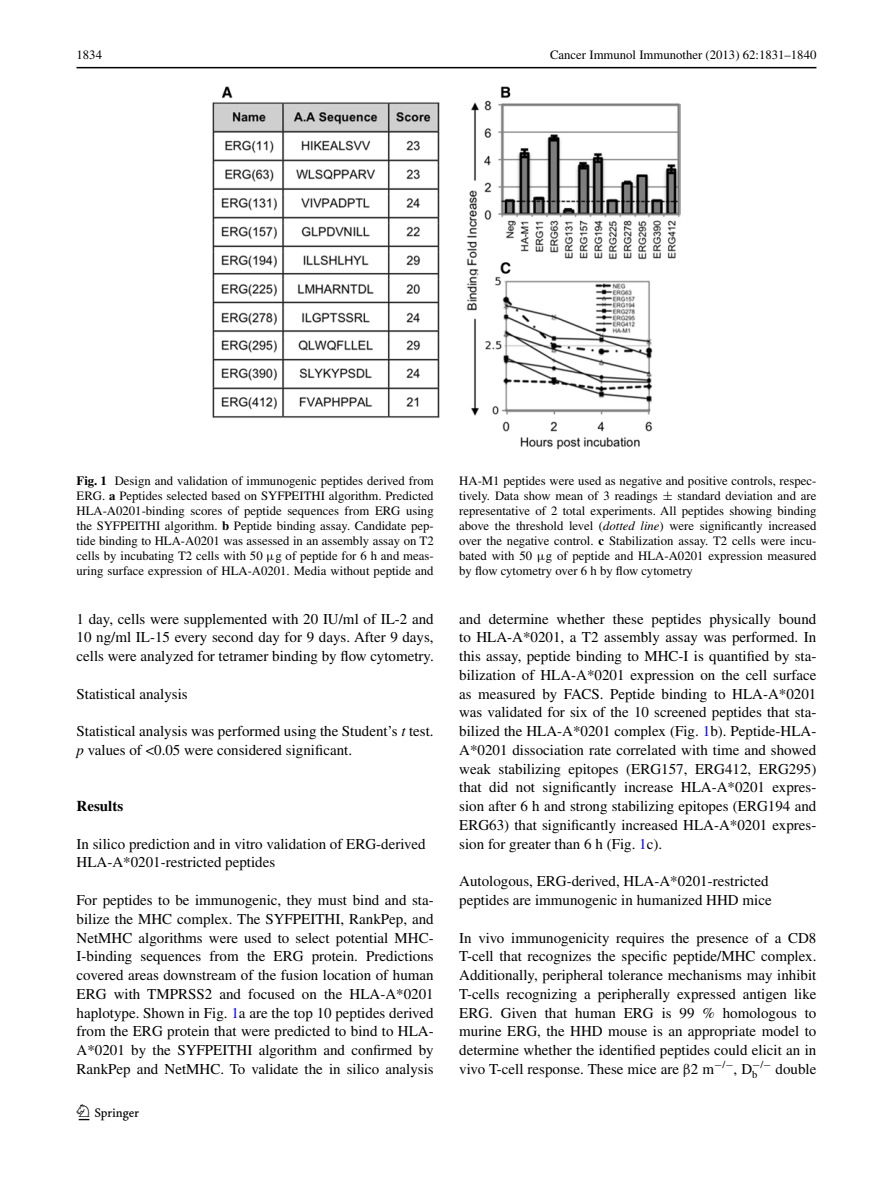
<style>
.page{position:relative;width:893px;height:1187px;background:#fff}
.page>*{position:absolute;margin:0;border:0;box-sizing:border-box;transform-origin:0 0}
.t1{font:22.5px "Springnew";color:#000}
.t2{font:15px/18.8px "Times";color:#000;text-align:justify}
.t3{font:700 15px "Times";color:#000}
.t4{font:12.75px/15px "Times";color:#000}
.s1{font-weight:700}
.s2{font-family:"MTGU"}
.s3{font-style:italic}
.s4{color:#00f}
.s5{font-family:"MTSY"}
</style>
<div class="page">
<hr style="left:77px;top:67px;width:739px;height:1px;background:#000">
<img style="left:213px;top:87px;width:467px;height:363px">
<p class="t4" style="left:77px;top:48px;width:27px">1834</p>
<p class="t4" style="left:550px;top:48px;width:268px">Cancer Immunol Immunother (2013) 62:1831–1840</p>
<p class="t4" style="left:77px;top:473px;width:359px"><span class="s1">Fig. 1</span> Design and validation of immunogenic peptides derived from<br>ERG</p>
<p class="t4" style="left:77px;top:488px;width:359px;text-indent:26px">. <span class="s1">a</span> Peptides selected based on SYFPEITHI algorithm. Predicted<br>HLA-A0201-binding scores of peptide sequences from ERG</p>
<p class="t4" style="left:77px;top:503px;width:359px;text-align:justify;text-indent:330px">using the SYFPEITHI algorithm. <span class="s1">b</span> Peptide binding assay. Candidate pep&shy;tide binding to HLA-A0201 was assessed in an assembly assay on T2 cells by incubating T2 cells with 50 <span class="s2">μ</span>g of peptide for 6 h and meas&shy;uring surface expression of HLA-A0201. Media without peptide and</p>
<p class="t2" style="left:77px;top:609px;width:359px">1 day, cells were supplemented with 20 IU/ml of IL-2 and 10 ng/ml IL-15 every second day for 9 days. After 9 days, cells were analyzed for tetramer binding by flow cytometry.</p>
<p class="t2" style="left:77px;top:684px;width:113px">Statistical analysis</p>
<p class="t2" style="left:77px;top:721px;width:359px">Statistical analysis was performed using the Student’s <span class="s3">t</span> test. <span class="s3">p</span> values of &lt;0.05 were considered significant.</p>
<p class="t3" style="left:77px;top:797px;width:48px">Results</p>
<p class="t2" style="left:77px;top:834px;width:275px">In silico prediction and in vitro validation of ERG‑</p>
<p class="t2" style="left:381px;top:834px;width:46px">derived</p>
<p class="t2" style="left:77px;top:852px;width:21px">HLA‑A</p>
<p class="t2" style="left:123px;top:852px;width:154px">*0201‑restricted peptides</p>
<p class="t2" style="left:77px;top:890px;width:359px">For peptides to be immunogenic, they must bind and sta&shy;bilize the MHC complex. The SYFPEITHI, RankPep, and NetMHC algorithms were used to select potential MHC-I-binding sequences from the ERG</p>
<p class="t2" style="left:77px;top:946px;width:359px;text-indent:235px">protein. Predictions covered areas downstream of the fusion location of human ERG</p>
<p class="t2" style="left:77px;top:984px;width:359px;text-indent:37px">with TMPRSS2 and focused on the HLA-A*0201 haplotype. Shown in Fig. <span class="s4">1</span>a are the top 10 peptides derived from the ERG</p>
<p class="t2" style="left:77px;top:1021px;width:359px;text-indent:91px">protein that were predicted to bind to HLA-A*0201 by the SYFPEITHI algorithm and confirmed by RankPep and NetMHC. To validate the in silico analysis</p>
<h1 class="t1" style="left:79px;top:1104px;width:62px">1 3</h1>
<p class="t4" style="left:459px;top:473px;width:359px;text-align:justify">HA-M1 peptides were used as negative and positive controls, respec&shy;tively. Data show mean of 3 readings <span class="s5">±</span> standard deviation and are representative of 2 total experiments. All peptides showing binding above the threshold level (<span class="s3">dotted line</span>) were significantly increased over the negative control. <span class="s1">c</span> Stabilization assay. T2 cells were incu&shy;bated with 50 <span class="s2">μ</span>g of peptide and HLA-A0201 expression measured by flow cytometry over 6 h by flow cytometry</p>
<p class="t2" style="left:459px;top:609px;width:359px">and determine whether these peptides physically bound to HLA-A*0201, a T2 assembly assay was performed. In this assay, peptide binding to MHC-I is quantified by sta&shy;bilization of HLA-A*0201 expression on the cell surface as measured by FACS. Peptide binding to HLA-A*0201 was validated for six of the 10 screened peptides that sta&shy;bilized the HLA-A*0201 complex (Fig. <span class="s4">1</span>b). Peptide-HLA-A*0201 dissociation rate correlated with time and showed weak stabilizing epitopes (ERG</p>
<p class="t2" style="left:459px;top:759px;width:359px;text-indent:330px">295) that did not significantly increase HLA-A*0201 expres&shy;sion after 6 h and strong stabilizing epitopes (ERG</p>
<p class="t2" style="left:661px;top:759px;width:45px">157, ERG</p>
<p class="t2" style="left:725px;top:759px;width:45px">412, ERG</p>
<p class="t2" style="left:768px;top:796px;width:50px">194 and</p>
<p class="t2" style="left:459px;top:815px;width:359px;text-indent:30px">63) that significantly increased HLA-A*0201 expres&shy;sion for greater than 6 h (Fig. <span class="s4">1</span>c).</p>
<p class="t2" style="left:459px;top:871px;width:88px">Autologous, ERG‑</p>
<p class="t2" style="left:572px;top:871px;width:73px">derived, HLA‑A</p>
<p class="t2" style="left:459px;top:815px;width:11px">ERG</p>
<p class="t2" style="left:459px;top:871px;width:314px;text-align:right">*0201‑restricted<br>peptides are immunogenic in humanized HHD mice</p>
<p class="t2" style="left:459px;top:927px;width:359px">In vivo immunogenicity requires the presence of a CD8<br>T-cell that recognizes the specific peptide/MHC complex.<br>Additionally, peripheral tolerance mechanisms may inhibit T-cells recognizing a peripherally expressed antigen like ERG</p>
<p class="t2" style="left:489px;top:1002px;width:146px">. Given that human ERG</p>
<p class="t2" style="left:662px;top:1002px;width:156px">is 99 % homologous to</p>
<p class="t2" style="left:459px;top:1021px;width:59px">murine ERG</p>
<p class="t2" style="left:459px;top:1021px;width:359px;text-indent:78px">, the HHD mouse is an appropriate model to determine whether the identified peptides could elicit an in vivo T-cell response. These mice are <span class="s2">β</span>2 m<sup>−</sup><sup>/</sup><sup>−</sup>, D<sub>b</sub></p>
<p class="t2" style="left:752px;top:1059px;width:66px"><sup>−</sup><sup>/</sup><sup>−</sup> double</p>
</div>
